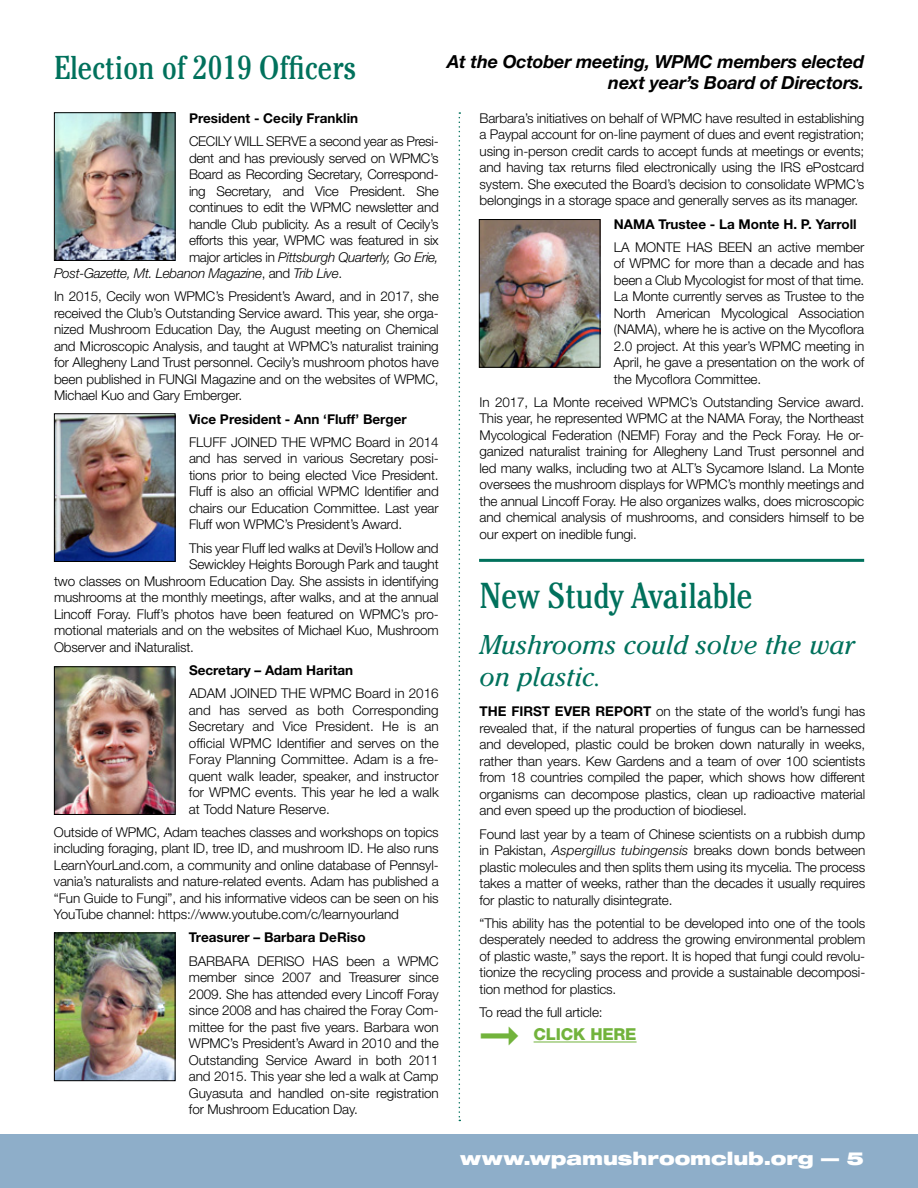
<style>
.page{position:relative;width:918px;height:1188px;background:#fff}
.page>*{position:absolute;margin:0;border:0;box-sizing:border-box;transform-origin:0 0}
.t1{font:condensed 36px "Cheltenham Std";color:#00715c}
.t2{font:condensed 33px "Cheltenham Std";color:#00715c}
.t3{font:italic 27px/32.4px "Cheltenham Std";color:#00715c}
.t4{font:italic 700 18px/21px "Helvetica Neue";letter-spacing:-.01em;color:#000;text-align:right}
.t5{font:900 expanded 18px "Helvetica Neue";color:#fff}
.t6{font:800 16.5px "Helvetica Neue";letter-spacing:-.01em;color:#72b33c}
.t7{font:300 13.5px/16.5px "Helvetica Neue";letter-spacing:-.01em;color:#000;text-align:justify}
.t8{font:700 13.5px "Helvetica Neue";color:#000}
.t9{font:italic 300 13.5px "Helvetica Neue";letter-spacing:-.02em;color:#000}
.s1{font-style:normal}
.s2{font-weight:700}
.s3{font-style:italic}
</style>
<div class="page">
<div style="left:0;top:1134px;width:918px;height:54px;background:#8eaec9"></div>
<svg style="left:459px;top:112px;width:1px;height:1009px"></svg>
<img style="left:56px;top:114px;width:118px;height:145px">
<div style="left:54px;top:112px;width:122px;height:149px;border:1px solid #000"></div>
<img style="left:56px;top:935px;width:118px;height:144px">
<div style="left:54px;top:933px;width:122px;height:148px;border:1px solid #000"></div>
<img style="left:56px;top:415px;width:118px;height:145px">
<div style="left:54px;top:413px;width:122px;height:149px;border:1px solid #000"></div>
<img style="left:481px;top:221px;width:117px;height:145px">
<div style="left:479px;top:219px;width:121px;height:149px;border:1px solid #000"></div>
<img style="left:56px;top:668px;width:118px;height:145px">
<div style="left:54px;top:666px;width:122px;height:149px;border:1px solid #000"></div>
<hr style="left:479px;top:559px;width:385px;height:3px;background:#00715c">
<hr style="left:534px;top:1042px;width:103px;height:1px;background:#72b33c">
<h2 class="t2" style="left:54px;top:48px;width:304px">Election of 2019 Officers</h2>
<h3 class="t4" style="left:447px;top:51px;width:418px">At the October meeting, WPMC members elected next year’s Board of Directors.</h3>
<p class="t8" style="left:189px;top:110px;width:171px">President - Cecily Franklin</p>
<p class="t7" style="left:189px;top:133px;width:17px">Cecily</p>
<p class="t7" style="left:234px;top:133px;width:9px">will</p>
<p class="t7" style="left:266px;top:133px;width:9px">serve</p>
<p class="t7" style="left:310px;top:133px;width:131px">a second year as Presi-</p>
<p class="t7" style="left:189px;top:149px;width:251px">dent and has previously served on WPMC’s</p>
<p class="t7" style="left:189px;top:166px;width:251px">Board as Recording Secretary, Correspond-</p>
<p class="t7" style="left:189px;top:182px;width:251px">ing Secretary, and Vice President. She</p>
<p class="t7" style="left:189px;top:199px;width:251px">continues to edit the WPMC newsletter and</p>
<p class="t7" style="left:189px;top:215px;width:251px">handle Club publicity. As a result of Cecily’s</p>
<p class="t7" style="left:189px;top:232px;width:251px">efforts this year, WPMC was featured in six</p>
<p class="t9" style="left:189px;top:249px;width:251px"><span class="s1">major articles in</span> Pittsburgh Quarterly, Go Erie,</p>
<p class="t9" style="left:54px;top:265px;width:290px">Post-Gazette, Mt. Lebanon Magazine<span class="s1">, and</span> Trib Live<span class="s1">.</span></p>
<p class="t7" style="left:54px;top:288px;width:386px">In 2015, Cecily won WPMC’s President’s Award, and in 2017, she received the Club’s Outstanding Service award. This year, she orga&shy;nized Mushroom Education Day, the August meeting on Chemical and Microscopic Analysis, and taught at WPMC’s naturalist training for Allegheny Land Trust personnel. Cecily’s mushroom photos have been published in FUNGI Magazine and on the websites of WPMC, Michael Kuo and Gary Emberger.</p>
<p class="t8" style="left:189px;top:410px;width:219px">Vice President - Ann ‘Fluff’ Berger</p>
<p class="t7" style="left:189px;top:433px;width:16px">Fluff</p>
<p class="t7" style="left:231px;top:433px;width:9px">joined</p>
<p class="t7" style="left:281px;top:433px;width:10px">the</p>
<p class="t7" style="left:189px;top:433px;width:251px;text-indent:121px">WPMC Board in 2014 and has served in various Secretary posi&shy;tions prior to being elected Vice President.<br>Fluff is also an official WPMC Identifier and chairs our Education Committee. Last year Fluff won WPMC’s President’s Award.</p>
<p class="t7" style="left:189px;top:539px;width:251px">This year Fluff led walks at Devil’s Hollow and</p>
<p class="t7" style="left:189px;top:556px;width:251px">Sewickley Heights Borough Park and taught</p>
<p class="t7" style="left:54px;top:572px;width:386px">two classes on Mushroom Education Day. She assists in identifying</p>
<p class="t7" style="left:54px;top:589px;width:386px">mushrooms at the monthly meetings, after walks, and at the annual</p>
<p class="t7" style="left:54px;top:605px;width:386px">Lincoff Foray. Fluff’s photos have been featured on WPMC’s pro-</p>
<p class="t7" style="left:54px;top:622px;width:386px">motional materials and on the websites of Michael Kuo, Mushroom</p>
<p class="t7" style="left:54px;top:638px;width:142px">Observer and iNaturalist.</p>
<p class="t8" style="left:189px;top:662px;width:166px">Secretary – Adam Haritan</p>
<p class="t7" style="left:189px;top:685px;width:19px">Adam</p>
<p class="t7" style="left:231px;top:685px;width:9px">joined</p>
<p class="t7" style="left:281px;top:685px;width:10px">the</p>
<p class="t7" style="left:189px;top:685px;width:251px;text-indent:121px">WPMC Board in 2016 and has served as both Corresponding Secretary and Vice President. He is an official WPMC Identifier and serves on the Foray Planning Committee. Adam is a fre&shy;quent walk leader, speaker, and instructor for WPMC events. This year he led a walk at Todd Nature Reserve.</p>
<p class="t7" style="left:54px;top:823px;width:386px">Outside of WPMC, Adam teaches classes and workshops on topics including foraging, plant ID, tree ID, and mushroom ID. He also runs LearnYourLand.com, a community and online database of Pennsyl&shy;vania’s naturalists and nature-related events. Adam has published a “Fun Guide to Fungi”, and his informative videos can be seen on his YouTube channel: https://www.youtube.com/c/learnyourland</p>
<p class="t8" style="left:189px;top:929px;width:178px">Treasurer – Barbara DeRiso</p>
<p class="t7" style="left:189px;top:952px;width:19px">Barbara</p>
<p class="t7" style="left:258px;top:952px;width:34px">DeRiso</p>
<p class="t7" style="left:312px;top:952px;width:10px">has</p>
<p class="t7" style="left:189px;top:952px;width:251px;text-indent:157px">been a WPMC member since 2007 and Treasurer since 2009. She has attended every Lincoff Foray since 2008 and has chaired the Foray Com&shy;mittee for the past five years. Barbara won WPMC’s President’s Award in 2010 and the Outstanding Service Award in both 2011 and 2015. This year she led a walk at Camp Guyasuta and handled on-site registration for Mushroom Education Day.</p>
<p class="t7" style="left:480px;top:109px;width:386px">Barbara’s initiatives on behalf of WPMC have resulted in establishing a Paypal account for on-line payment of dues and event registration; using in-person credit cards to accept funds at meetings or events; and having tax returns filed electronically using the IRS ePostcard system. She executed the Board’s decision to consolidate WPMC’s belongings in a storage space and generally serves as its manager.</p>
<p class="t8" style="left:614px;top:215px;width:244px">NAMA Trustee - La Monte H. P. Yarroll</p>
<p class="t7" style="left:614px;top:238px;width:42px">La Monte</p>
<p class="t7" style="left:686px;top:238px;width:10px">has</p>
<p class="t7" style="left:718px;top:238px;width:10px">been</p>
<p class="t7" style="left:614px;top:238px;width:252px;text-indent:144px">an active member of WPMC for more than a decade and has been a Club Mycologist for most of that time.<br>La Monte currently serves as Trustee to the North American Mycological Association (NAMA), where he is active on the Mycoflora 2.0 project. At this year’s WPMC meeting in April, he gave a presentation on the work of the Mycoflora Committee.</p>
<p class="t7" style="left:480px;top:394px;width:386px">In 2017, La Monte received WPMC’s Outstanding Service award.<br>This year, he represented WPMC at the NAMA Foray, the Northeast Mycological Federation (NEMF) Foray and the Peck Foray. He or&shy;ganized naturalist training for Allegheny Land Trust personnel and led many walks, including two at ALT’s Sycamore Island. La Monte oversees the mushroom displays for WPMC’s monthly meetings and the annual Lincoff Foray. He also organizes walks, does microscopic and chemical analysis of mushrooms, and considers himself to be our expert on inedible fungi.</p>
<h1 class="t1" style="left:480px;top:574px;width:275px">New Study Available</h1>
<h3 class="t3" style="left:480px;top:628px;width:376px">Mushrooms could solve the war on plastic.</h3>
<p class="t8" style="left:480px;top:703px;width:85px">The first ever</p>
<p class="t8" style="left:596px;top:703px;width:10px">rep</p>
<p class="t7" style="left:480px;top:703px;width:387px;text-indent:143px"><span class="s2">ort</span> on the state of the world’s fungi has revealed that, if the natural properties of fungus can be harnessed and developed, plastic could be broken down naturally in weeks, rather than years. Kew Gardens and a team of over 100 scientists from 18 countries compiled the paper, which shows how different organisms can decompose plastics, clean up radioactive material and even speed up the production of biodiesel.</p>
<p class="t7" style="left:480px;top:825px;width:387px">Found last year by a team of Chinese scientists on a rubbish dump in Pakistan, <span class="s3">Aspergillus tubingensis</span> breaks down bonds between plastic molecules and then splits them using its mycelia. The process takes a matter of weeks, rather than the decades it usually requires for plastic to naturally disintegrate.</p>
<p class="t7" style="left:480px;top:914px;width:387px">“This ability has the potential to be developed into one of the tools desperately needed to address the growing environmental problem of plastic waste,” says the report. It is hoped that fungi could revolu&shy;tionize the recycling process and provide a sustainable decomposi&shy;tion method for plastics.</p>
<p class="t7" style="left:480px;top:1004px;width:125px">To read the full article:</p>
<p class="t6" style="left:534px;top:1025px;width:103px">CLICK HERE</p>
<h3 class="t5" style="left:460px;top:1147px;width:405px">www.wpamushroomclub.org — 5</h3>
</div>
